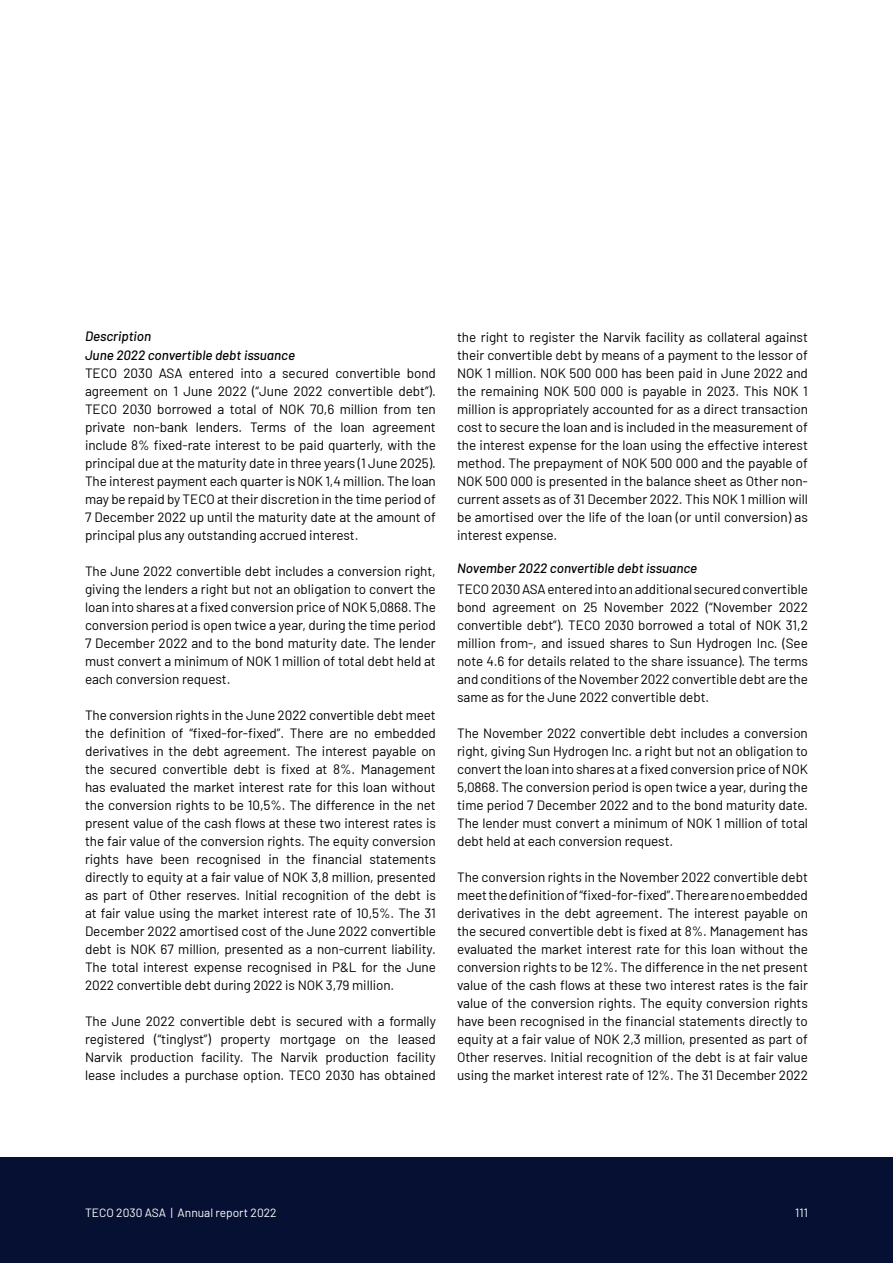
<style>
.page{position:relative;width:893px;height:1263px;background:#fff}
.page>*{position:absolute;margin:0;border:0;box-sizing:border-box;transform-origin:0 0}
.t1{font:13.5px/18px "Barlow";letter-spacing:-.005em;color:#000;text-align:justify}
.t2{font:italic 500 13.5px/19px "Barlow";color:#000}
.t3{font:12px "Barlow";color:#fff}
</style>
<div class="page">
<div style="left:0;top:1157px;width:893px;height:106px;background:#051032"></div>
<p class="t2" style="left:85px;top:325px;width:212px">Description<br>June 2022 convertible debt issuance</p>
<p class="t1" style="left:85px;top:363px;width:352px">TECO 2030 ASA entered into a secured convertible bond agreement on 1 June 2022 (“June 2022 convertible debt”).<br>TECO 2030 borrowed a total of NOK 70,6 million from ten private non-bank lenders. Terms of the loan agreement include 8% fixed-rate interest to be paid quarterly, with the principal due at the maturity date in three years (1 June 2025).<br>The interest payment each quarter is NOK 1,4 million. The loan may be repaid by TECO at their discretion in the time period of 7 December 2022 up until the maturity date at the amount of principal plus any outstanding accrued interest.</p>
<p class="t1" style="left:85px;top:561px;width:352px">The June 2022 convertible debt includes a conversion right, giving the lenders a right but not an obligation to convert the loan into shares at a fixed conversion price of NOK 5,0868. The conversion period is open twice a year, during the time period 7 December 2022 and to the bond maturity date. The lender must convert a minimum of NOK 1 million of total debt held at each conversion request.</p>
<p class="t1" style="left:85px;top:705px;width:352px">The conversion rights in the June 2022 convertible debt meet the definition of “fixed-for-fixed”. There are no embedded derivatives in the debt agreement. The interest payable on the secured convertible debt is fixed at 8%. Management has evaluated the market interest rate for this loan without the conversion rights to be 10,5%. The difference in the net present value of the cash flows at these two interest rates is the fair value of the conversion rights. The equity conversion rights have been recognised in the financial statements directly to equity at a fair value of NOK 3,8 million, presented as part of Other reserves. Initial recognition of the debt is at fair value using the market interest rate of 10,5%. The 31<br>December 2022 amortised cost of the June 2022 convertible debt is NOK 67 million, presented as a non-current liability.<br>The total interest expense recognised in P&amp;L for the June 2022 convertible debt during 2022 is NOK 3,79 million.</p>
<p class="t1" style="left:85px;top:1011px;width:352px">The June 2022 convertible debt is secured with a formally registered (“tinglyst”) property mortgage on the leased Narvik production facility. The Narvik production facility lease includes a purchase option. TECO 2030 has obtained</p>
<p class="t1" style="left:457px;top:327px;width:352px">the right to register the Narvik facility as collateral against their convertible debt by means of a payment to the lessor of NOK 1 million. NOK 500 000 has been paid in June 2022 and the remaining NOK 500 000 is payable in 2023. This NOK 1 million is appropriately accounted for as a direct transaction cost to secure the loan and is included in the measurement of the interest expense for the loan using the effective interest method. The prepayment of NOK 500 000 and the payable of NOK 500 000 is presented in the balance sheet as Other non&shy;current assets as of 31 December 2022. This NOK 1 million will be amortised over the life of the loan (or until conversion) as interest expense.</p>
<p class="t2" style="left:457px;top:558px;width:242px">November 2022 convertible debt issuance</p>
<p class="t1" style="left:457px;top:579px;width:352px">TECO 2030 ASA entered into an additional secured convertible bond agreement on 25 November 2022 (“November 2022 convertible debt”). TECO 2030 borrowed a total of NOK 31,2 million from-, and issued shares to Sun Hydrogen Inc. (See note 4.6 for details related to the share issuance). The terms and conditions of the November 2022 convertible debt are the same as for the June 2022 convertible debt.</p>
<p class="t1" style="left:457px;top:723px;width:352px">The November 2022 convertible debt includes a conversion right, giving Sun Hydrogen Inc. a right but not an obligation to convert the loan into shares at a fixed conversion price of NOK 5,0868. The conversion period is open twice a year, during the time period 7 December 2022 and to the bond maturity date.<br>The lender must convert a minimum of NOK 1 million of total debt held at each conversion request.</p>
<p class="t1" style="left:457px;top:867px;width:352px">The conversion rights in the November 2022 convertible debt meet the definition of “fixed-for-fixed”. There are no embedded derivatives in the debt agreement. The interest payable on the secured convertible debt is fixed at 8%. Management has evaluated the market interest rate for this loan without the conversion rights to be 12%. The difference in the net present value of the cash flows at these two interest rates is the fair value of the conversion rights. The equity conversion rights have been recognised in the financial statements directly to equity at a fair value of NOK 2,3 million, presented as part of Other reserves. Initial recognition of the debt is at fair value using the market interest rate of 12%. The 31 December 2022</p>
<p class="t3" style="left:85px;top:1203px;width:193px">TECO 2030 ASA | Annual report 2022</p>
<p class="t3" style="left:795px;top:1203px;width:14px">111</p>
</div>
